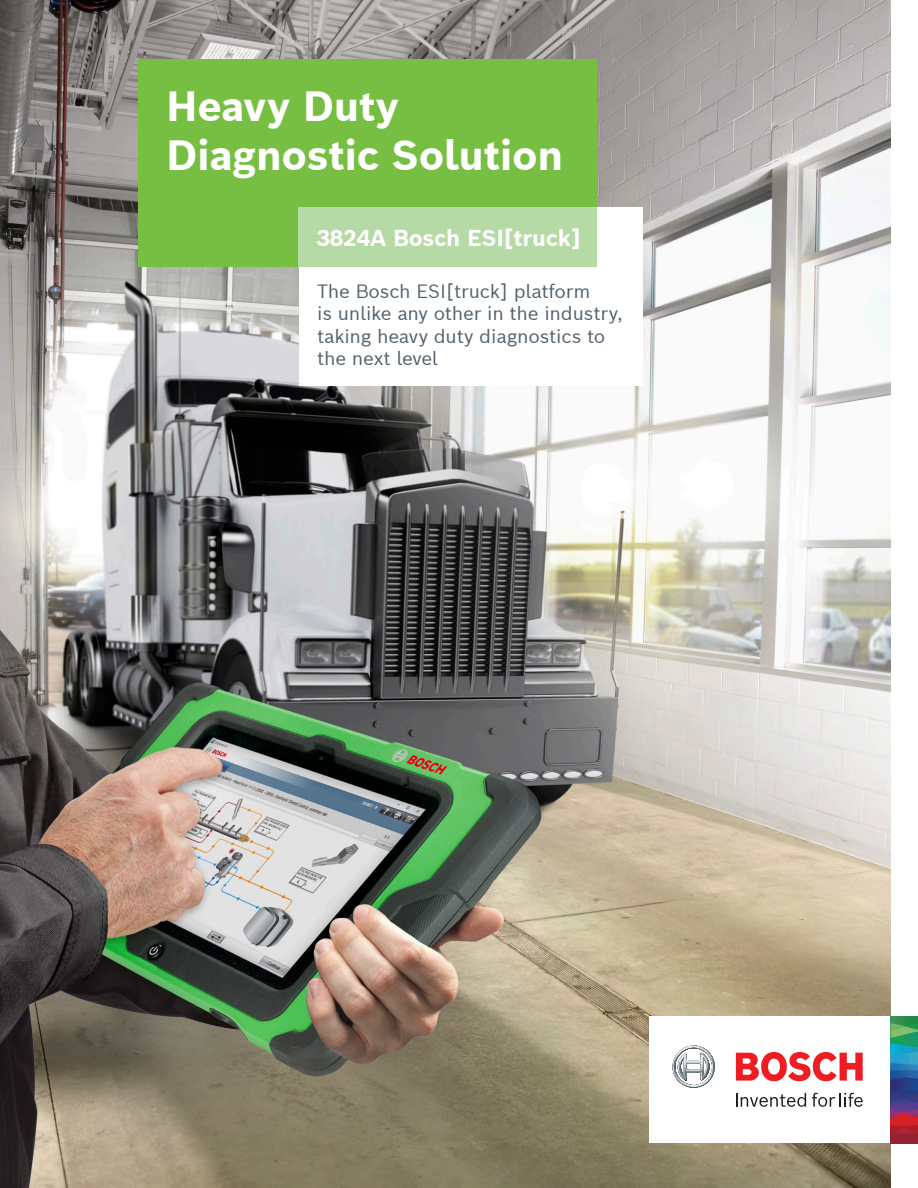
<style>
.page{position:relative;width:918px;height:1188px;background:#fff}
.page>*{position:absolute;margin:0;border:0;box-sizing:border-box;transform-origin:0 0}
.Headline_Black_48pt{font:700 41.25px/49.5px "Bosch Sans";letter-spacing:-.01em;color:#fff}
.Headline_Black_48pt-2{font:700 22.5px "Bosch Sans";letter-spacing:-.01em;color:#fff}
.Headline_Black_48pt-3{font:18.75px/22.5px "Bosch Sans";letter-spacing:-.01em;color:#515f6b}
</style>
<div class="page">
<img style="left:0;top:0;width:890px;height:1188px">
<div style="left:649px;top:1016px;width:269px;height:127px;background:#fff"></div>
<svg style="left:891px;top:1016px;width:27px;height:127px"></svg>
<svg style="left:736px;top:1093px;width:70px;height:14px"></svg>
<svg style="left:812px;top:1093px;width:51px;height:14px"></svg>
<svg style="left:673px;top:1046px;width:42px;height:42px"></svg>
<svg style="left:736px;top:1052px;width:127px;height:29px"></svg>
<div style="left:138px;top:59px;width:459px;height:208px;background:#77bf42"></div>
<div style="left:299px;top:208px;width:344px;height:178px;background:#fff"></div>
<div style="left:299px;top:208px;width:298px;height:59px;background:#b5daa5"></div>
<p class="Headline_Black_48pt" style="left:166px;top:80px;width:399px">Heavy Duty<br>Diagnostic Solution</p>
<p class="Headline_Black_48pt-2" style="left:316px;top:223px;width:266px">3824A Bosch ESI[truck]</p>
<p class="Headline_Black_48pt-3" style="left:317px;top:279px;width:308px">The Bosch ESI[truck] platform<br>is unlike any other in the industry, taking heavy duty diagnostics to the next level</p>
</div>
